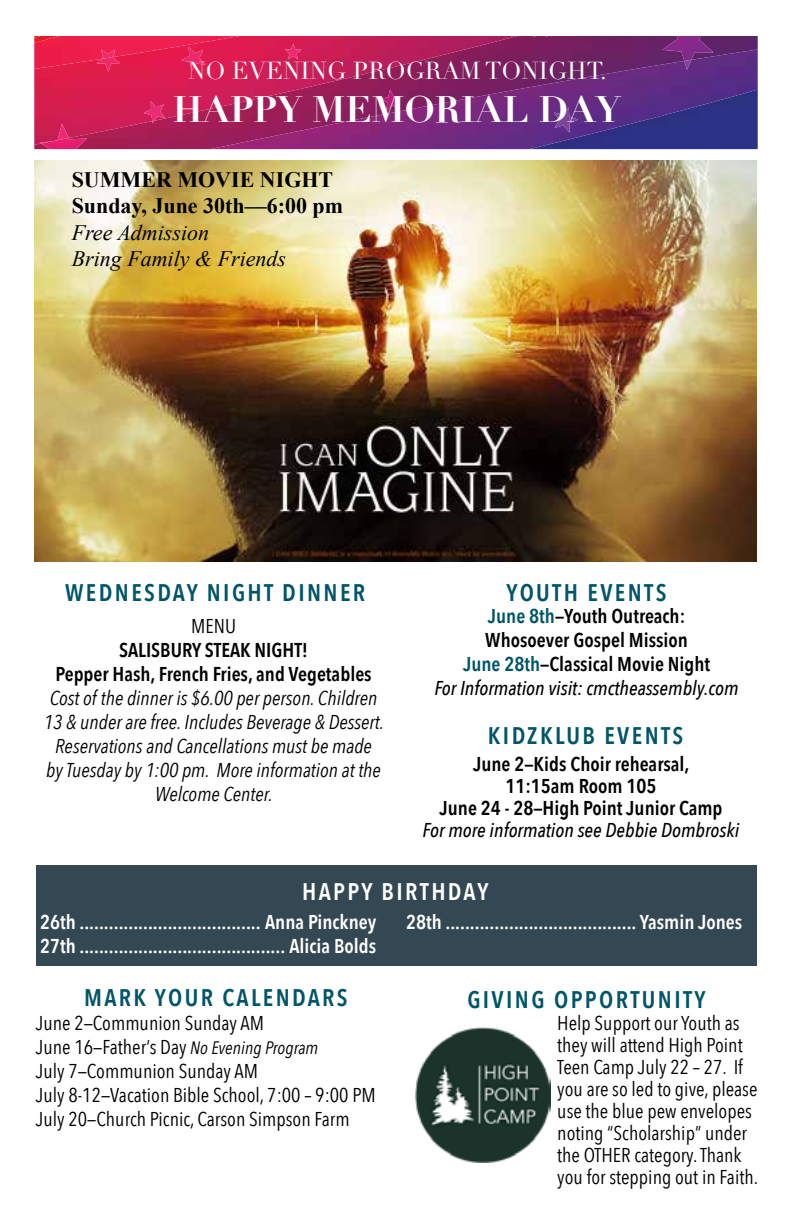
<style>
.page{position:relative;width:792px;height:1224px;background:#fff}
.page>*{position:absolute;margin:0;border:0;box-sizing:border-box;transform-origin:0 0}
.t1{font:700 36px "Didot";color:#fff}
.t2{font:600 24px "Avenir Next Condensed";letter-spacing:.1em;color:#005568}
.t3{font:24px "Didot";color:#fff}
.t4{font:600 24px "Avenir Next Condensed";letter-spacing:.1em;color:#fff}
.t5{font:700 22px/26.4px "Times New Roman";color:#000}
.t6{font:italic 22px/26.4px "Times New Roman";color:#000}
.t7{font:20px/22px "Avenir Next Condensed";color:#000}
.t8{font:600 20px/24px "Avenir Next Condensed";color:#000;text-align:center}
.t9{font:italic 20px/24px "Avenir Next Condensed";color:#000;text-align:center}
.t10{font:600 20px/24px "Avenir Next Condensed";color:#fff}
.t11{font:italic 500 20px "Avenir Next Condensed";color:#000}
.s1{color:#005568}
.s2{font-weight:500;font-style:italic}
.s3{font-style:italic;font-size:18px}
</style>
<div class="page">
<div style="left:36px;top:865px;width:720px;height:101px;background:#344854"></div>
<img style="left:416px;top:1028px;width:135px;height:135px">
<img style="left:34px;top:36px;width:724px;height:113px">
<img style="left:210px;top:50px;width:548px;height:99px">
<img style="left:34px;top:36px;width:483px;height:109px">
<img style="left:34px;top:36px;width:206px;height:33px">
<img style="left:34px;top:36px;width:25px;height:7px">
<svg style="left:34px;top:36px;width:6px;height:2px"></svg>
<svg style="left:534px;top:36px;width:13px;height:2px"></svg>
<img style="left:144px;top:101px;width:21px;height:20px">
<img style="left:41px;top:138px;width:46px;height:11px">
<img style="left:40px;top:124px;width:29px;height:19px">
<img style="left:96px;top:57px;width:24px;height:15px">
<img style="left:101px;top:49px;width:14px;height:10px">
<img style="left:181px;top:47px;width:24px;height:24px">
<img style="left:285px;top:43px;width:17px;height:17px">
<img style="left:380px;top:90px;width:22px;height:21px">
<img style="left:554px;top:107px;width:24px;height:26px">
<img style="left:662px;top:36px;width:52px;height:25px">
<svg style="left:684px;top:60px;width:7px;height:10px"></svg>
<img style="left:34px;top:160px;width:723px;height:402px">
<p class="t3" style="left:188px;top:56px;width:420px">NO EVENING PROGRAM TONIGHT.</p>
<h1 class="t1" style="left:173px;top:87px;width:449px">HAPPY MEMORIAL DAY</h1>
<p class="t5" style="left:72px;top:166px;width:273px">SUMMER MOVIE NIGHT<br>Sunday, June 30th—6:00 pm</p>
<p class="t6" style="left:72px;top:219px;width:216px">Free Admission<br>Bring Family &amp; Friends</p>
<p class="t2" style="left:65px;top:572px;width:302px">WEDNESDAY NIGHT DINNER</p>
<p class="t2" style="left:506px;top:572px;width:162px">YOUTH EVENTS</p>
<p class="t7" style="left:191px;top:614px;width:46px">MENU</p>
<p class="t8" style="left:56px;top:637px;width:318px">SALISBURY STEAK NIGHT!<br>Pepper Hash, French Fries, and Vegetables</p>
<p class="t9" style="left:44px;top:686px;width:342px">Cost of the dinner is $6.00 per person. Children 13 &amp; under are free. Includes Beverage &amp; Dessert.<br>Reservations and Cancellations must be made<br>by Tuesday by 1:00 pm. More information at the Welcome Center.</p>
<p class="t8" style="left:434px;top:604px;width:306px"><span class="s1">June 8th</span>—Youth Outreach:<br>Whosoever Gospel Mission<br><span class="s1">June 28th</span>—Classical Movie Night<br><span class="s2">For Information visit: cmctheassembly.com</span></p>
<p class="t2" style="left:488px;top:714px;width:197px">KIDZKLUB EVENTS</p>
<p class="t8" style="left:440px;top:753px;width:284px;line-height:22px">June 2—Kids Choir rehearsal,<br>11:15am Room 105<br>June 24 - 28—High Point Junior Camp</p>
<p class="t11" style="left:423px;top:818px;width:318px">For more information see Debbie Dombroski</p>
<p class="t4" style="left:302px;top:871px;width:188px">HAPPY BIRTHDAY</p>
<p class="t10" style="left:40px;top:909px;width:338px">26th ..................................... Anna Pinckney<br>27th .......................................... Alicia Bolds</p>
<p class="t10" style="left:406px;top:909px;width:338px">28th ....................................... Yasmin Jones</p>
<p class="t2" style="left:84px;top:976px;width:265px">MARK YOUR CALENDARS</p>
<p class="t7" style="left:36px;top:1010px;width:342px;line-height:24px">June 2—Communion Sunday AM<br>June 16—Father’s Day <span class="s3">No Evening Program<br></span>July 7—Communion Sunday AM<br>July 8-12—Vacation Bible School, 7:00 – 9:00 PM July 20—Church Picnic, Carson Simpson Farm</p>
<p class="t2" style="left:467px;top:978px;width:240px">GIVING OPPORTUNITY</p>
<p class="t7" style="left:557px;top:1011px;width:202px">Help Support our Youth as they will attend High Point<br>Teen Camp July 22 – 27. If you are so led to give, please use the blue pew envelopes noting “Scholarship” under the OTHER category. Thank you for stepping out in Faith.</p>
</div>
